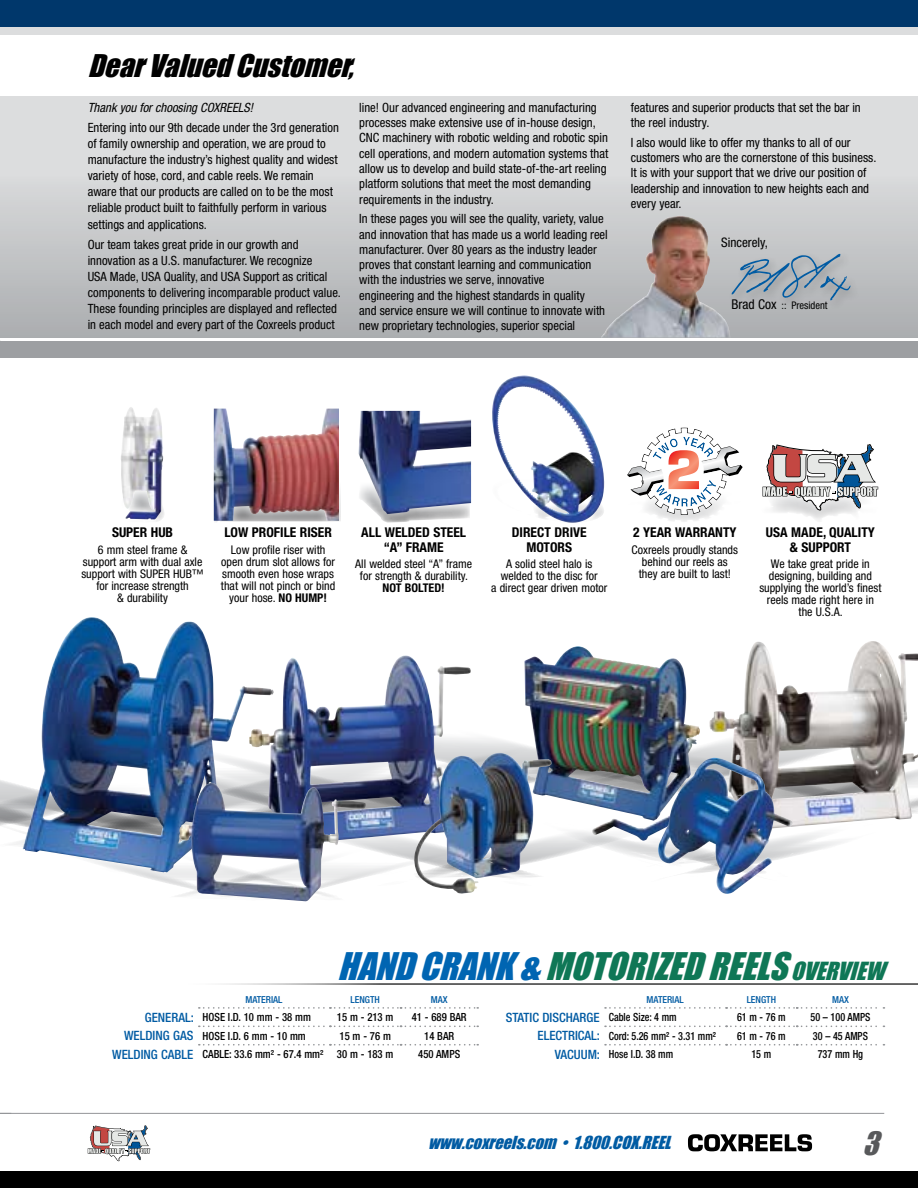
<style>
.page{position:relative;width:918px;height:1188px;background:#fff}
.page>*{position:absolute;margin:0;border:0;box-sizing:border-box;transform-origin:0 0}
.t1{font:italic 34.95px "Impact";color:#0f7756}
.t2{font:italic 34.95px "Impact";color:#0065b2}
.t3{font:italic 29.55px "Impact";color:#58595b}
.t4{font:italic 28.8px "Impact";color:#000}
.t5{font:italic 16.5px "Impact";color:#005ba3}
.t6{font:700 condensed 13.5px/14.4px "Helvetica Neue LT Std";color:#000;text-align:center}
.t7{font:condensed 13.2px "Helvetica Neue LT Std";color:#000}
.t8{font:500 condensed 12.9px "Helvetica Neue LT Std";color:#005ba3}
.t9{font:condensed 12.75px/15.3px "Helvetica Neue LT Std";color:#000}
.t10{font:italic condensed 12.75px "Helvetica Neue LT Std";color:#000}
.t11{font:condensed 12px/12px "Helvetica Neue LT Std";color:#000;text-align:center}
.t12{font:700 condensed 12px "Helvetica Neue LT Std";color:#000}
.t13{font:500 condensed 11.25px "Helvetica Neue LT Std";color:#000;scale:.95 1}
.t14{font:500 condensed 11.25px "Helvetica Neue LT Std";color:#000;scale:.9 1}
.t15{font:condensed 10.5px "Helvetica Neue LT Std";color:#000}
.t16{font:500 condensed 9.6px "Helvetica Neue LT Std";color:#005ba3}
.s1{font-size:13.5px}
.s2{font-weight:700}
.s3{color:#0065b2}
.s4{font-size:22.95px}
.s5{font-size:12.9px;color:#005ba3}
.s6{font-size:11.25px;color:#000}
</style>
<div class="page">
<div style="left:0;top:0;width:918px;height:338px;background:#dcddde"></div>
<svg style="left:0;top:200px;width:918px;height:138px"></svg>
<div style="left:0;top:0;width:918px;height:27px;background:#00376b"></div>
<div style="left:0;top:341px;width:918px;height:17px;background:#9d9fa2"></div>
<div style="left:0;top:35px;width:918px;height:61px;background:#fff"></div>
<div style="left:0;top:1172px;width:918px;height:16px;background:#000"></div>
<svg style="left:88px;top:1125px;width:62px;height:36px"></svg>
<hr style="left:0;top:1113px;width:884px;height:1px;background:#939598">
<svg style="left:688px;top:1134px;width:124px;height:17px"></svg>
<img style="left:121px;top:407px;width:42px;height:113px">
<img style="left:214px;top:409px;width:125px;height:112px">
<div style="left:349px;top:401px;width:131px;height:122px;background:#fff;opacity:.75"></div>
<img style="left:358px;top:411px;width:113px;height:103px">
<img style="left:492px;top:375px;width:113px;height:148px">
<svg style="left:627px;top:428px;width:116px;height:94px"></svg>
<svg style="left:762px;top:444px;width:116px;height:77px"></svg>
<svg style="left:199px;top:1007px;width:279px;height:2px"></svg>
<svg style="left:199px;top:1026px;width:279px;height:1px"></svg>
<svg style="left:199px;top:1044px;width:279px;height:2px"></svg>
<svg style="left:605px;top:1007px;width:279px;height:2px"></svg>
<svg style="left:605px;top:1026px;width:279px;height:1px"></svg>
<svg style="left:605px;top:1044px;width:279px;height:2px"></svg>
<hr style="left:164px;top:983px;width:754px;height:2px;background:#000">
<img style="left:651px;top:216px;width:35px;height:27px">
<div style="left:727px;top:249px;width:133px;height:61px;background:#000;opacity:.25"></div>
<svg style="left:732px;top:254px;width:118px;height:46px"></svg>
<svg style="left:0;top:738px;width:844px;height:159px"></svg>
<img style="left:525px;top:646px;width:175px;height:175px">
<img style="left:274px;top:655px;width:197px;height:192px">
<img style="left:23px;top:617px;width:251px;height:256px">
<img style="left:179px;top:783px;width:187px;height:118px">
<img style="left:414px;top:753px;width:138px;height:141px">
<img style="left:709px;top:641px;width:209px;height:192px">
<img style="left:658px;top:758px;width:135px;height:136px">
<h3 class="t4" style="left:88px;top:43px;width:278px">DearValuedCustomer,</h3>
<p class="t10" style="left:88px;top:100px;width:167px">Thank you for choosing Coxreels!</p>
<p class="t9" style="left:88px;top:120px;width:253px;line-height:16px">Entering into our 9th decade under the 3rd generation of family ownership and operation, we are proud to manufacture the industry’s highest quality and widest variety of hose, cord, and cable reels. We remain aware that our products are called on to be the most reliable product built to faithfully perform in various settings and applications.</p>
<p class="t9" style="left:88px;top:236px;width:255px;line-height:16px">Our team takes great pride in our growth and innovation as a U.S. manufacturer. We recognize<br>USA Made, USA Quality, and USA Support as critical components to delivering incomparable product value.<br>These founding principles are displayed and reflected in each model and every part of the Coxreels product</p>
<p class="t9" style="left:359px;top:100px;width:251px">line! Our advanced engineering and manufacturing processes make extensive use of in-house design, CNC machinery with robotic welding and robotic spin cell operations, and modern automation systems that allow us to develop and build state-of-the-art reeling platform solutions that meet the most demanding requirements in the industry.</p>
<p class="t9" style="left:359px;top:211px;width:250px">In these pages you will see the quality, variety, value and innovation that has made us a world leading reel manufacturer. Over 80 years as the industry leader proves that constant learning and communication with the industries we serve, innovative<br>engineering and the highest standards in quality<br>and service ensure we will continue to innovate with new proprietary technologies, superior special</p>
<p class="t9" style="left:631px;top:100px;width:232px">features and superior products that set the bar in the reel industry.</p>
<p class="t9" style="left:631px;top:135px;width:247px">I also would like to offer my thanks to all of our customers who are the cornerstone of this business.<br>It is with your support that we drive our position of leadership and innovation to new heights each and every year.</p>
<p class="t7" style="left:721px;top:235px;width:48px">Sincerely,</p>
<p class="t15" style="left:732px;top:300px;width:98px"><span class="s1">Brad Cox</span> :: President</p>
<p class="t6" style="left:112px;top:525px;width:63px">SUPER HUB</p>
<p class="t11" style="left:81px;top:543px;width:124px">6 mm steel frame &amp; support arm with dual axle support with SUPER HUB™ for increase strength<br>&amp; durability</p>
<p class="t6" style="left:224px;top:525px;width:109px">LOW PROFILE RISER</p>
<p class="t11" style="left:221px;top:543px;width:116px">Low profile riser with open drum slot allows for smooth even hose wraps that will not pinch or bind your hose. <span class="s2">NO HUMP!</span></p>
<p class="t6" style="left:361px;top:525px;width:106px">ALL WELDED STEEL “A” FRAME</p>
<p class="t11" style="left:355px;top:558px;width:118px">All welded steel “A” frame for strength &amp; durability.</p>
<p class="t12" style="left:383px;top:581px;width:64px">NOT BOLTED!</p>
<p class="t6" style="left:512px;top:525px;width:76px">DIRECT DRIVE<br>MOTORS</p>
<p class="t11" style="left:491px;top:558px;width:118px">A solid steel halo is welded to the disc for<br>a direct gear driven motor</p>
<p class="t6" style="left:633px;top:525px;width:25px">2 YEAR</p>
<p class="t6" style="left:675px;top:525px;width:19px">WARRANTY</p>
<p class="t11" style="left:632px;top:543px;width:108px">Coxreels proudly stands behind our reels as they are built to last!</p>
<p class="t6" style="left:766px;top:525px;width:110px">USA MADE, QUALITY &amp; SUPPORT</p>
<p class="t11" style="left:759px;top:558px;width:124px">We take great pride in designing, building and supplying the world’s finest reels made right here in the U.S.A.</p>
<h1 class="t2" style="left:338px;top:939px;width:22px">HAND</h1>
<h1 class="t1" style="left:419px;top:939px;width:476px"><span class="s3">CRANK &amp;</span>MOTORIZED REELS <span class="s4">OVERVIEW</span></h1>
<p class="t16" style="left:245px;top:994px;width:39px">MATERIAL</p>
<p class="t16" style="left:351px;top:994px;width:31px">LENGTH</p>
<p class="t16" style="left:431px;top:994px;width:18px">MAX</p>
<p class="t8" style="left:145px;top:1009px;width:15px">General</p>
<p class="t13" style="left:191px;top:1010px;width:128px"><span class="s5">:</span> Hose I.D. 10 mm - 38 mm</p>
<p class="t13" style="left:337px;top:1010px;width:61px">15 m - 213 m</p>
<p class="t13" style="left:412px;top:1010px;width:59px">41 - 689 BAR</p>
<p class="t13" style="left:124px;top:1029px;width:193px"><span class="s5">WELDING GAS</span> Hose I.D. 6 mm - 10 mm</p>
<p class="t13" style="left:340px;top:1029px;width:56px">15 m - 76 m</p>
<p class="t13" style="left:424px;top:1029px;width:33px">14 BAR</p>
<p class="t8" style="left:112px;top:1046px;width:103px">WELDING CABLE <span class="s6">Cable</span></p>
<p class="t13" style="left:229px;top:1047px;width:174px">: 33.6 mm² - 67.4 mm² 30 m - 183 m</p>
<p class="t13" style="left:418px;top:1047px;width:45px">450 AMPS</p>
<p class="t16" style="left:647px;top:994px;width:39px">MATERIAL</p>
<p class="t16" style="left:747px;top:994px;width:31px">LENGTH</p>
<p class="t16" style="left:832px;top:994px;width:18px">MAX</p>
<p class="t8" style="left:506px;top:1009px;width:173px">STATIC DISCHARGE <span class="s6">Cable Size: 4 mm</span></p>
<p class="t14" style="left:737px;top:1010px;width:56px">61 m - 76 m</p>
<p class="t14" style="left:811px;top:1010px;width:67px">50 – 100 AMPS</p>
<p class="t8" style="left:537px;top:1028px;width:14px">Electrical</p>
<p class="t14" style="left:597px;top:1029px;width:134px"><span class="s5">:</span> Cord: 5.26 mm² - 3.31 mm²</p>
<p class="t14" style="left:737px;top:1029px;width:56px">61 m - 76 m</p>
<p class="t14" style="left:813px;top:1029px;width:62px">30 – 45 AMPS</p>
<p class="t14" style="left:555px;top:1047px;width:133px"><span class="s5">Vacuum:</span> Hose I.D. 38 mm</p>
<p class="t14" style="left:751px;top:1047px;width:24px">15 m</p>
<p class="t14" style="left:818px;top:1047px;width:52px">737 mm Hg</p>
<p class="t5" style="left:428px;top:1130px;width:250px">www.coxreels.com •1.800.COX.REEL</p>
<h2 class="t3" style="left:863px;top:1120px;width:29px">3</h2>
</div>
